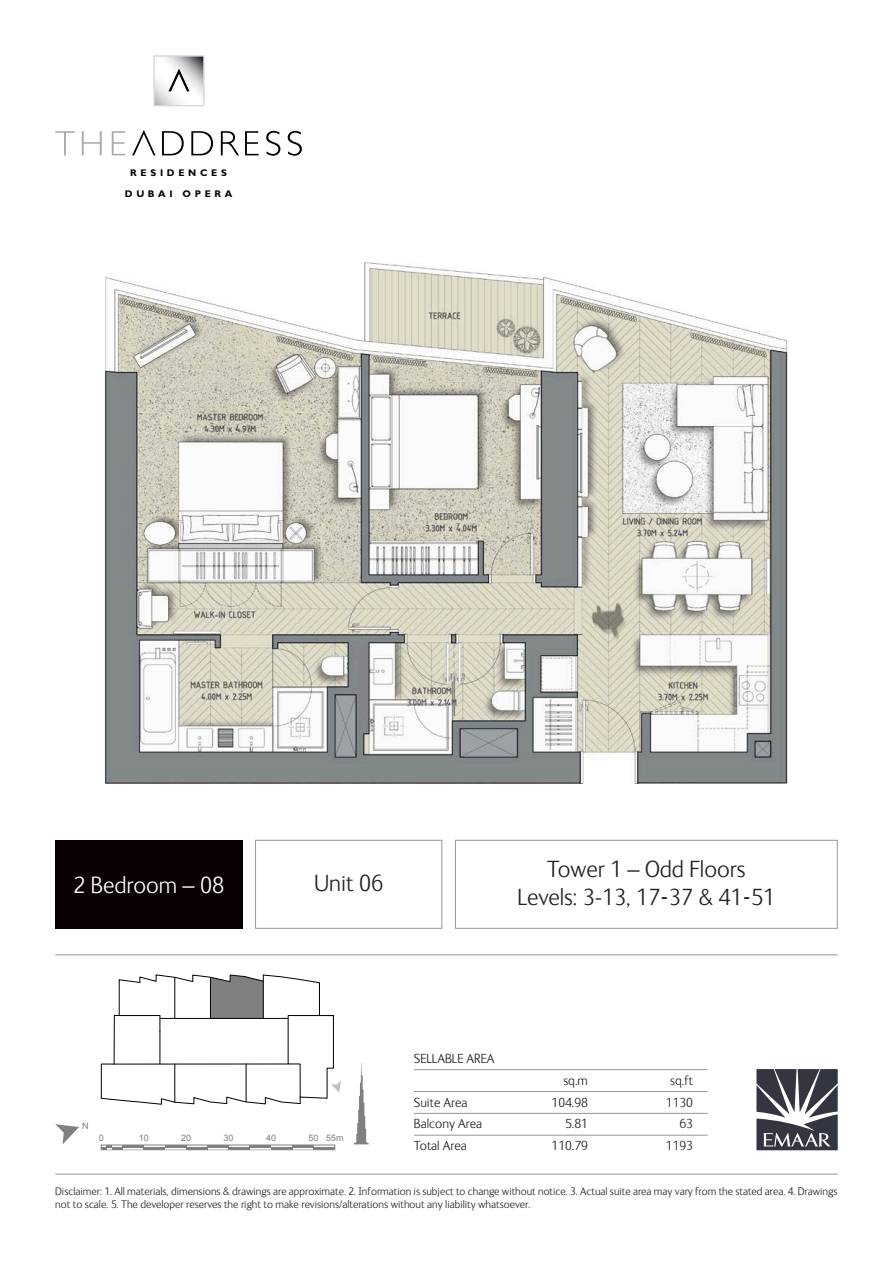
<style>
.page{position:relative;width:893px;height:1263px;background:#fff}
.page>*{position:absolute;margin:0;border:0;box-sizing:border-box;transform-origin:0 0}
.t1{font:300 24px/28.5px "FS Ingrid";color:#231f20;text-align:center}
.t2{font:300 24px "FS Ingrid";color:#fff}
.t3{font:300 13.5px "FS Ingrid";color:#231f20}
.t4{font:300 11.25px/13.5px "FS Ingrid";color:#231f20}
.t5{font:700 9.75px "Gill Sans";letter-spacing:.375em;color:#000}
.t6{font:9px "Arial";color:#808080}
.s1{font-family:"Trebuchet MS";font-weight:400}
</style>
<div class="page">
<svg style="left:132px;top:130px;width:24px;height:25px"></svg>
<svg style="left:162px;top:131px;width:22px;height:24px"></svg>
<svg style="left:191px;top:131px;width:22px;height:24px"></svg>
<svg style="left:221px;top:131px;width:18px;height:24px"></svg>
<svg style="left:245px;top:131px;width:14px;height:24px"></svg>
<svg style="left:266px;top:131px;width:14px;height:25px"></svg>
<svg style="left:288px;top:131px;width:14px;height:25px"></svg>
<svg style="left:55px;top:131px;width:20px;height:24px"></svg>
<svg style="left:82px;top:131px;width:20px;height:24px"></svg>
<svg style="left:112px;top:131px;width:13px;height:24px"></svg>
<svg style="left:153px;top:55px;width:52px;height:51px"></svg>
<div style="left:55px;top:840px;width:187px;height:89px;background:#090002"></div>
<div style="left:255px;top:840px;width:187px;height:89px;border:1px solid #949698"></div>
<div style="left:455px;top:840px;width:383px;height:89px;border:1px solid #949698"></div>
<hr style="left:55px;top:1174px;width:783px;height:1px;background:#949698">
<hr style="left:55px;top:954px;width:783px;height:1px;background:#949698">
<svg style="left:756px;top:1069px;width:82px;height:81px"></svg>
<svg style="left:354px;top:1063px;width:15px;height:81px"></svg>
<svg style="left:55px;top:1124px;width:24px;height:20px"></svg>
<svg style="left:100px;top:974px;width:241px;height:131px"></svg>
<svg style="left:103px;top:1147px;width:19px;height:1px"></svg>
<hr style="left:144px;top:1147px;width:21px;height:3px;background:#808080">
<hr style="left:186px;top:1147px;width:21px;height:3px;background:#808080">
<hr style="left:229px;top:1147px;width:21px;height:3px;background:#808080">
<hr style="left:271px;top:1147px;width:21px;height:3px;background:#808080">
<hr style="left:314px;top:1147px;width:21px;height:3px;background:#808080">
<div style="left:101px;top:1145px;width:234px;height:5px;border:1px solid #808080"></div>
<hr style="left:414px;top:1069px;width:294px;height:1px;background:#949698">
<hr style="left:414px;top:1091px;width:294px;height:1px;background:#949698">
<hr style="left:414px;top:1113px;width:294px;height:1px;background:#949698">
<hr style="left:414px;top:1135px;width:294px;height:1px;background:#949698">
<img style="left:104px;top:262px;width:684px;height:521px">
<p class="t5" style="left:130px;top:167px;width:98px">RESIDENCES</p>
<p class="t5" style="left:125px;top:188px;width:109px">DUBAI OPERA</p>
<h1 class="t2" style="left:73px;top:870px;width:152px">2 Bedroom – 08</h1>
<h1 class="t1" style="left:314px;top:868px;width:70px">Unit 06</h1>
<h1 class="t1" style="left:517px;top:854px;width:259px">Tower 1 – Odd Floors<br>Levels: 3-13, 17<span class="s1">-</span>37 &amp; 41<span class="s1">-</span>51</h1>
<p class="t6" style="left:82px;top:1120px;width:8px">N</p>
<p class="t6" style="left:99px;top:1132px;width:7px">0</p>
<p class="t6" style="left:139px;top:1132px;width:12px">10</p>
<p class="t6" style="left:181px;top:1132px;width:12px">20</p>
<p class="t6" style="left:224px;top:1132px;width:12px">30</p>
<p class="t6" style="left:266px;top:1132px;width:12px">40</p>
<p class="t6" style="left:309px;top:1132px;width:36px">50 55m</p>
<p class="t3" style="left:414px;top:1050px;width:82px">SELLABLE AREA</p>
<p class="t3" style="left:563px;top:1072px;width:26px">sq.m</p>
<p class="t3" style="left:670px;top:1072px;width:24px">sq.ft</p>
<p class="t3" style="left:414px;top:1093px;width:55px">Suite Area</p>
<p class="t3" style="left:552px;top:1093px;width:38px">104.98</p>
<p class="t3" style="left:666px;top:1093px;width:28px">1130</p>
<p class="t3" style="left:414px;top:1115px;width:70px">Balcony Area</p>
<p class="t3" style="left:565px;top:1115px;width:24px">5.81</p>
<p class="t3" style="left:679px;top:1115px;width:15px">63</p>
<p class="t3" style="left:414px;top:1137px;width:55px">Total Area</p>
<p class="t3" style="left:552px;top:1137px;width:38px">110.79</p>
<p class="t3" style="left:666px;top:1137px;width:28px">1193</p>
<p class="t4" style="left:55px;top:1184px;width:784px">Disclaimer: 1. All materials, dimensions &amp; drawings are approximate. 2. Information is subject to change without notice. 3. Actual suite area may vary from the stated area. 4. Drawings not to scale. 5. The developer reserves the right to make revisions/alterations without any liability whatsoever.</p>
</div>
